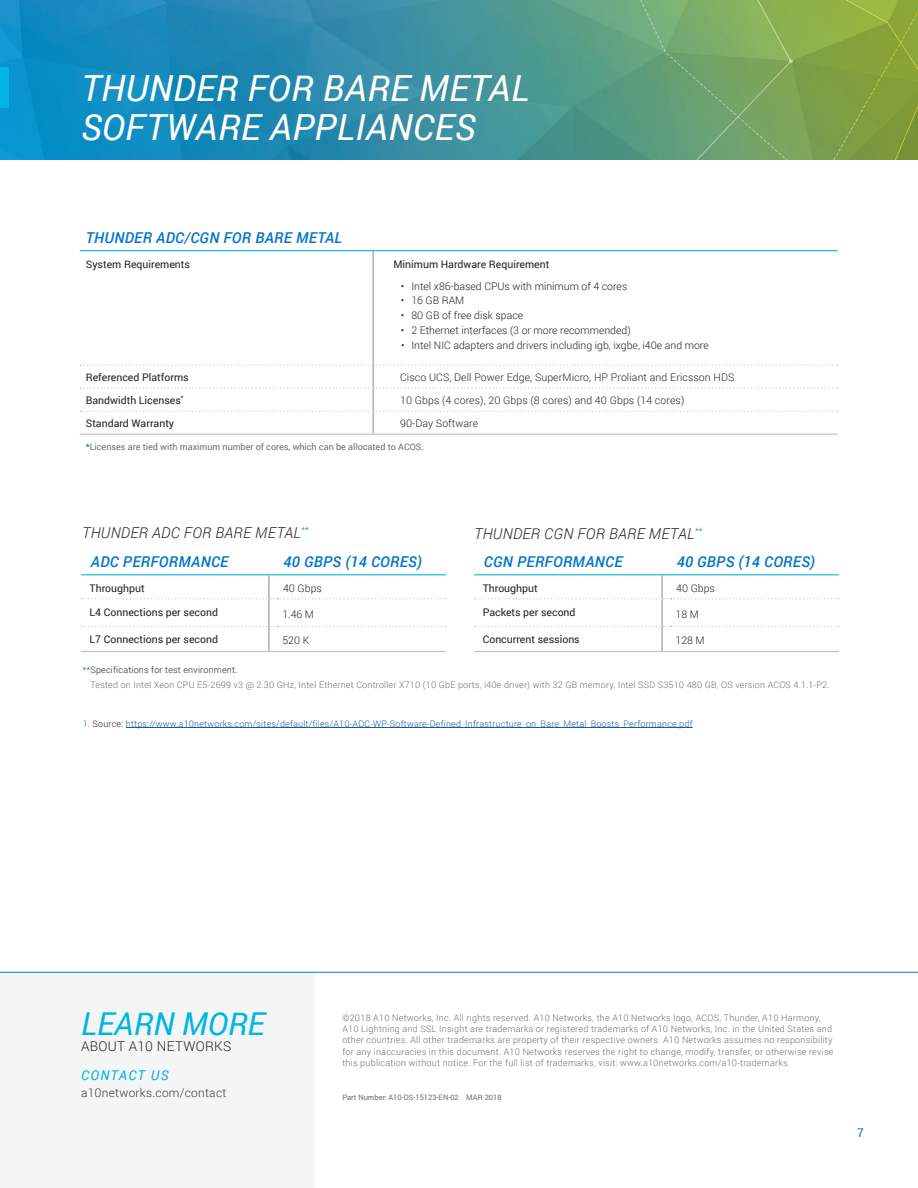
<style>
.page{position:relative;width:918px;height:1188px;background:#fff}
.page>*{position:absolute;margin:0;border:0;box-sizing:border-box;transform-origin:0 0}
.L1_Head{font:italic 36px/39px "Roboto";letter-spacing:.01em;color:#fff}
.t1{font:italic 31.5px "Roboto";color:#00b5e6}
.body_text{font:italic 500 15px "Roboto";letter-spacing:.02em;color:#0076c8}
.body_text-2{font:italic 300 15px "Roboto";letter-spacing:.02em;color:#231f20}
.t2{font:300 13.5px "Roboto";letter-spacing:.02em;color:#231f20}
.t3{font:italic 13.5px "Roboto";letter-spacing:.095em;color:#00b5e6}
.t4{font:300 12px "Roboto";letter-spacing:.02em;color:#3e3e3f}
.t5{font:12px "Roboto";color:#0076c8}
.Table_text{font:300 10.5px "Roboto";color:#231f20}
.Table_left_column{font:10.5px "Roboto";color:#231f20}
.Feature_List_H1{font:300 9px/11.2px "Roboto";letter-spacing:.025em;color:#6c6d70}
.Feature_List_H1-2{font:300 9px "Roboto";letter-spacing:.02em;color:#175d9e}
.Table_left_column-2{font:9px "Roboto";color:#6c6d70}
.t6{font:7.5px "Roboto";color:#6c6d70}
.s1{color:#0076c8}
.s2{color:#231f20}
</style>
<div class="page">
<div style="left:0;top:972px;width:315px;height:216px;background:#f4f5f5"></div>
<hr style="left:0;top:972px;width:918px;height:1px;background:#1077be">
<img style="left:0;top:0;width:918px;height:160px">
<div style="left:0;top:68px;width:9px;height:40px;background:#00b5e6"></div>
<hr style="left:373px;top:251px;width:1px;height:114px;background:#939598">
<svg style="left:80px;top:365px;width:758px;height:69px"></svg>
<hr style="left:80px;top:434px;width:293px;height:1px;background:#bcbdc0">
<hr style="left:373px;top:434px;width:465px;height:1px;background:#bcbdc0">
<hr style="left:80px;top:250px;width:293px;height:1px;background:#00b5e6">
<hr style="left:373px;top:250px;width:465px;height:1px;background:#00b5e6">
<svg style="left:81px;top:574px;width:365px;height:78px"></svg>
<hr style="left:278px;top:574px;width:168px;height:1px;background:#00b5e6">
<hr style="left:661px;top:575px;width:2px;height:23px;background:#939598">
<hr style="left:661px;top:627px;width:2px;height:24px;background:#939598">
<hr style="left:661px;top:599px;width:2px;height:27px;background:#939598">
<svg style="left:475px;top:598px;width:364px;height:1px"></svg>
<svg style="left:475px;top:626px;width:364px;height:1px"></svg>
<hr style="left:474px;top:651px;width:188px;height:1px;background:#bcbdc0">
<hr style="left:671px;top:651px;width:168px;height:1px;background:#bcbdc0">
<hr style="left:474px;top:574px;width:188px;height:1px;background:#00b5e6">
<hr style="left:671px;top:574px;width:168px;height:1px;background:#00b5e6">
<hr style="left:126px;top:727px;width:567px;height:1px;background:#175d9e">
<p class="L1_Head" style="left:81px;top:67px;width:450px">THUNDER FOR BARE METAL<br>SOFTWARE APPLIANCES</p>
<p class="body_text" style="left:86px;top:227px;width:258px">THUNDER ADC/CGN FOR BARE METAL</p>
<p class="Table_left_column" style="left:86px;top:257px;width:106px">System Requirements</p>
<p class="Table_left_column" style="left:393px;top:257px;width:158px">Minimum Hardware Requirement</p>
<p class="Table_text" style="left:401px;top:279px;width:228px">• Intel x86-based CPUs with minimum of 4 cores</p>
<p class="Table_text" style="left:401px;top:293px;width:65px">• 16 GB RAM</p>
<p class="Table_text" style="left:401px;top:308px;width:124px">• 80 GB of free disk space</p>
<p class="Table_text" style="left:401px;top:322px;width:231px">• 2 Ethernet interfaces (3 or more recommended)</p>
<p class="Table_text" style="left:401px;top:337px;width:309px">• Intel NIC adapters and drivers including igb, ixgbe, i40e and more</p>
<p class="Table_left_column" style="left:86px;top:370px;width:104px">Referenced Platforms</p>
<p class="Table_text" style="left:400px;top:370px;width:336px">Cisco UCS, Dell Power Edge, SuperMicro, HP Proliant and Ericsson HDS</p>
<p class="Table_left_column" style="left:86px;top:393px;width:99px">Bandwidth Licenses<sup>*</sup></p>
<p class="Table_text" style="left:400px;top:393px;width:286px">10 Gbps (4 cores), 20 Gbps (8 cores) and 40 Gbps (14 cores)</p>
<p class="Table_left_column" style="left:86px;top:416px;width:90px">Standard Warranty</p>
<p class="Table_text" style="left:400px;top:416px;width:80px">90-Day Software</p>
<p class="Table_left_column-2" style="left:86px;top:440px;width:340px"><span class="s1">*</span>Licenses are tied with maximum number of cores, which can be allocated to ACOS.</p>
<p class="body_text-2" style="left:82px;top:523px;width:228px">THUNDER ADC FOR BARE METAL<sup>**</sup></p>
<p class="body_text-2" style="left:474px;top:523px;width:229px">THUNDER CGN FOR BARE METAL<sup>**</sup></p>
<p class="body_text" style="left:91px;top:551px;width:139px">ADC PERFORMANCE</p>
<p class="body_text" style="left:284px;top:551px;width:140px">40 GBPS (14 CORES)</p>
<p class="Table_left_column" style="left:90px;top:581px;width:57px">Throughput</p>
<p class="Table_text" style="left:283px;top:581px;width:40px">40 Gbps</p>
<p class="Table_left_column" style="left:90px;top:605px;width:130px">L4 Connections per second</p>
<p class="Table_text" style="left:282px;top:607px;width:33px">1.46 M</p>
<p class="Table_left_column" style="left:90px;top:632px;width:130px">L7 Connections per second</p>
<p class="Table_text" style="left:282px;top:633px;width:29px">520 K</p>
<p class="body_text" style="left:484px;top:551px;width:140px">CGN PERFORMANCE</p>
<p class="body_text" style="left:677px;top:551px;width:140px">40 GBPS (14 CORES)</p>
<p class="Table_left_column" style="left:483px;top:581px;width:57px">Throughput</p>
<p class="Table_text" style="left:676px;top:581px;width:40px">40 Gbps</p>
<p class="Table_left_column" style="left:483px;top:605px;width:94px">Packets per second</p>
<p class="Table_text" style="left:676px;top:607px;width:25px">18 M</p>
<p class="Table_left_column" style="left:483px;top:632px;width:99px">Concurrent sessions</p>
<p class="Table_text" style="left:676px;top:633px;width:31px">128 M</p>
<p class="Feature_List_H1" style="left:90px;top:662px;width:741px;line-height:15px;text-indent:-8px"><span class="s1">**</span><span class="s2">Specifications for test environment.<br></span>Tested on Intel Xeon CPU E5-2699 v3 @ 2.30 GHz, Intel Ethernet Controller X710 (10 GbE ports, i40e driver) with 32 GB memory, Intel SSD S3510 480 GB, OS version ACOS 4.1.1-P2.</p>
<p class="Feature_List_H1-2" style="left:83px;top:717px;width:611px"><span class="s1">1.</span> <span class="s2">Source:</span> https://www.a10networks.com/sites/default/files/A10-ADC-WP-Software-Defined_Infrastructure_on_Bare_Metal_Boosts_Performance.pdf</p>
<h2 class="t1" style="left:81px;top:1001px;width:185px">LEARN MORE</h2>
<h3 class="t2" style="left:81px;top:1037px;width:152px">ABOUT A10 NETWORKS</h3>
<h3 class="t3" style="left:81px;top:1066px;width:89px">CONTACT US</h3>
<h3 class="t4" style="left:81px;top:1085px;width:147px">a10networks.com/contact</h3>
<p class="t6" style="left:342px;top:1092px;width:161px">Part Number: A10-DS-15123-EN-02 MAR 2018</p>
<p class="Feature_List_H1" style="left:342px;top:1012px;width:493px">©2018 A10 Networks, Inc. All rights reserved. A10 Networks, the A10 Networks logo, ACOS, Thunder, A10 Harmony, A10 Lightning and SSL Insight are trademarks or registered trademarks of A10 Networks, Inc. in the United States and other countries. All other trademarks are property of their respective owners. A10 Networks assumes no responsibility for any inaccuracies in this document. A10 Networks reserves the right to change, modify, transfer, or otherwise revise this publication without notice. For the full list of trademarks, visit: www.a10networks.com/a10-trademarks.</p>
<h3 class="t5" style="left:857px;top:1125px;width:8px">7</h3>
</div>
